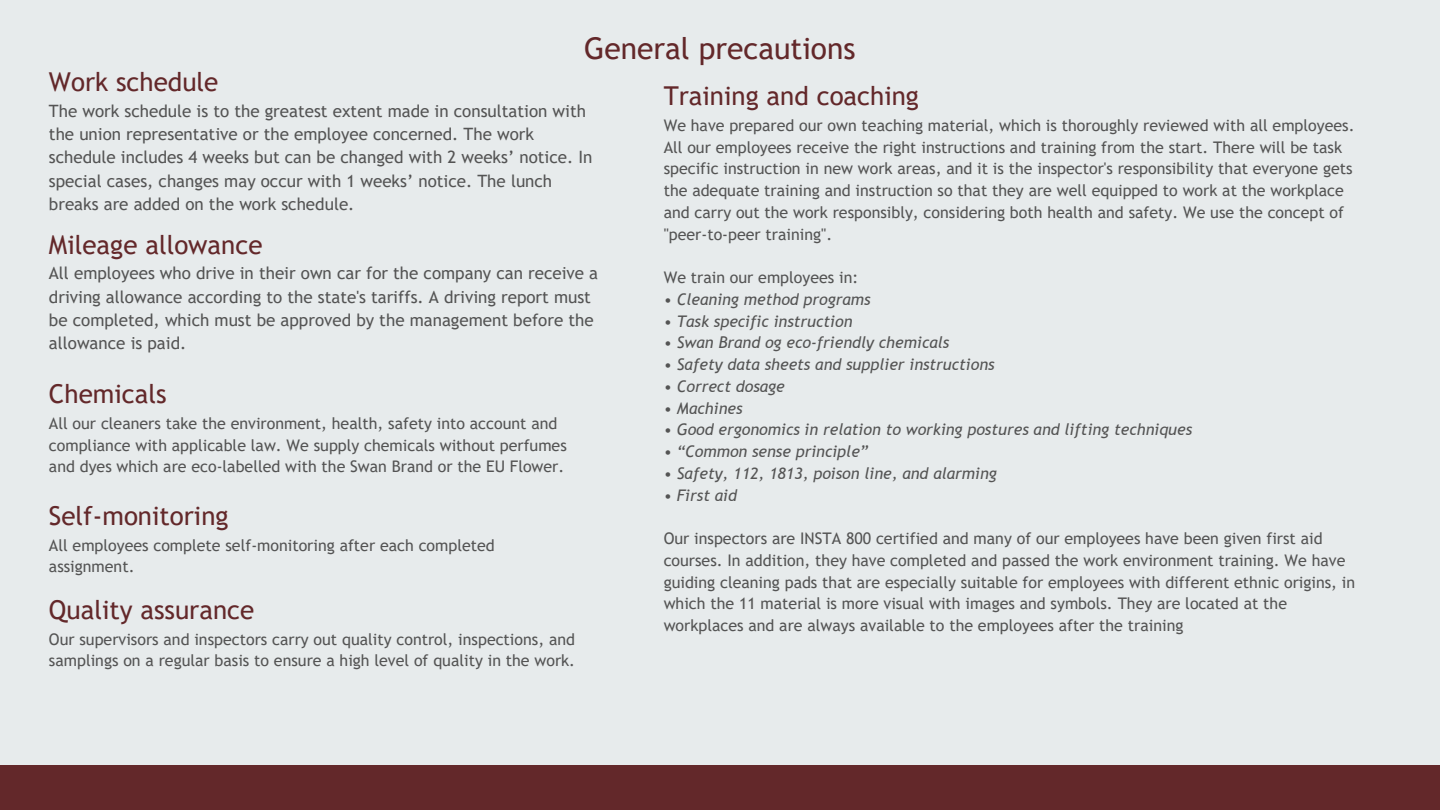
<style>
.page{position:relative;width:1440px;height:810px;background:#e7ebec}
.page>*{position:absolute;margin:0;border:0;box-sizing:border-box;transform-origin:0 0}
.t1{font:30px "Trebuchet MS";color:#63282a}
.t2{font:26px "Trebuchet MS";color:#63282a}
.t3{font:17px/23.2px "Trebuchet MS";color:#545454}
.t4{font:16px/21.8px "Trebuchet MS";color:#545454}
.t5{font:italic 16px "Trebuchet MS";color:#545454}
</style>
<div class="page">
<div style="left:0;top:766px;width:1440px;height:44px;background:#63282a"></div>
<h1 class="t1" style="left:584px;top:31px;width:273px">General precautions</h1>
<p class="t2" style="left:49px;top:67px;width:171px">Work schedule</p>
<p class="t3" style="left:49px;top:99px;width:545px">The work schedule is to the greatest extent made in consultation with the union representative or the employee concerned. The work schedule includes 4 weeks but can be changed with 2 weeks’ notice. In special cases, changes may occur with 1 weeks’ notice. The lunch breaks are added on the work schedule.</p>
<p class="t2" style="left:49px;top:230px;width:215px">Mileage allowance</p>
<p class="t3" style="left:49px;top:262px;width:551px">All employees who drive in their own car for the company can receive a driving allowance according to the state's tariffs. A driving report must be completed, which must be approved by the management before the allowance is paid.</p>
<p class="t2" style="left:49px;top:379px;width:119px">Chemicals</p>
<p class="t4" style="left:49px;top:412px;width:519px">All our cleaners take the environment, health, safety into account and compliance with applicable law. We supply chemicals without perfumes and dyes which are eco-labelled with the Swan Brand or the EU Flower.</p>
<p class="t2" style="left:49px;top:501px;width:181px">Self-monitoring</p>
<p class="t4" style="left:49px;top:534px;width:447px">All employees complete self-monitoring after each completed assignment.</p>
<p class="t2" style="left:49px;top:595px;width:207px">Quality assurance</p>
<p class="t4" style="left:49px;top:628px;width:528px">Our supervisors and inspectors carry out quality control, inspections, and samplings on a regular basis to ensure a high level of quality in the work.</p>
<p class="t2" style="left:664px;top:81px;width:257px">Training and coaching</p>
<p class="t4" style="left:664px;top:114px;width:692px">We have prepared our own teaching material, which is thoroughly reviewed with all employees.<br>All our employees receive the right instructions and training from the start. There will be task specific instruction in new work areas, and it is the inspector's responsibility that everyone gets the adequate training and instruction so that they are well equipped to work at the workplace and carry out the work responsibly, considering both health and safety. We use the concept of "peer-to-peer training".</p>
<p class="t4" style="left:664px;top:267px;width:196px">We train our employees in:</p>
<p class="t5" style="left:664px;top:290px;width:208px">• Cleaning method programs</p>
<p class="t5" style="left:664px;top:312px;width:190px">• Task specific instruction</p>
<p class="t5" style="left:664px;top:333px;width:287px">• Swan Brand og eco-friendly chemicals</p>
<p class="t5" style="left:664px;top:355px;width:332px">• Safety data sheets and supplier instructions</p>
<p class="t5" style="left:664px;top:377px;width:123px">• Correct dosage</p>
<p class="t5" style="left:664px;top:399px;width:80px">• Machines</p>
<p class="t5" style="left:664px;top:420px;width:530px">• Good ergonomics in relation to working postures and lifting techniques</p>
<p class="t5" style="left:664px;top:442px;width:206px">• “Common sense principle”</p>
<p class="t5" style="left:664px;top:464px;width:335px">• Safety, 112, 1813, poison line, and alarming</p>
<p class="t5" style="left:664px;top:486px;width:75px">• First aid</p>
<p class="t4" style="left:664px;top:528px;width:693px">Our inspectors are INSTA 800 certified and many of our employees have been given first aid courses. In addition, they have completed and passed the work environment training. We have guiding cleaning pads that are especially suitable for employees with different ethnic origins, in which the 11 material is more visual with images and symbols. They are located at the workplaces and are always available to the employees after the training</p>
</div>
